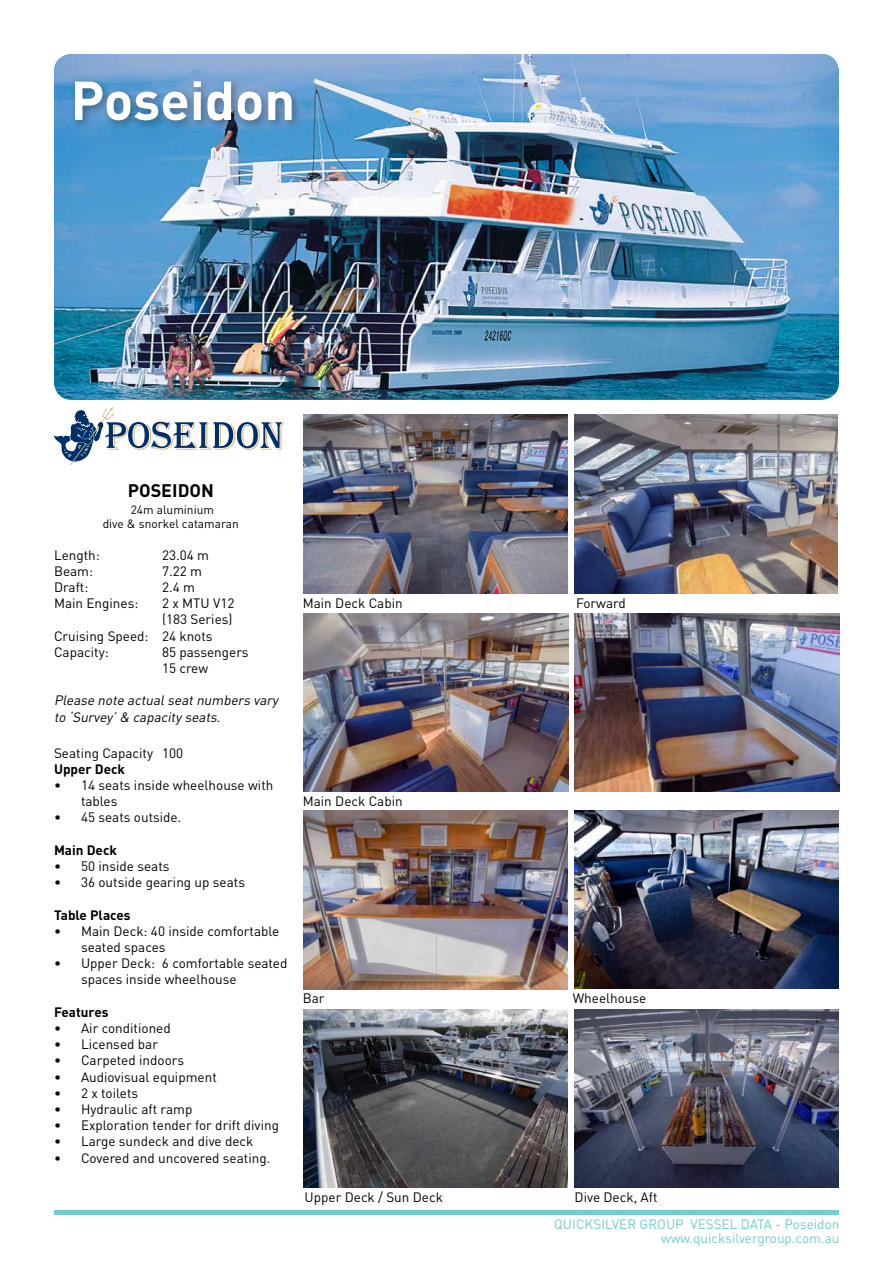
<style>
.page{position:relative;width:893px;height:1263px;background:#fff}
.page>*{position:absolute;margin:0;border:0;box-sizing:border-box;transform-origin:0 0}
.t1{font:700 54px "DIN";color:#fff}
.t2{font:700 18px "DIN";color:#000}
.t3{font:13.5px/16.2px "DIN";color:#000}
.t4{font:13.5px/13.2px "DIN";color:#72ccd2;text-align:right}
.t5{font:italic 13.5px/16.2px "DIN";color:#000}
.t6{font:700 13.5px "DIN";color:#000}
.t7{font:12px/14.4px "DIN";color:#000;text-align:center}
</style>
<div class="page">
<img style="left:54px;top:54px;width:785px;height:346px">
<img style="left:574px;top:415px;width:264px;height:178px">
<img style="left:303px;top:1009px;width:264px;height:179px">
<div style="left:54px;top:1210px;width:785px;height:5px;background:#72ccd2"></div>
<img style="left:303px;top:415px;width:264px;height:178px">
<img style="left:303px;top:613px;width:265px;height:179px">
<img style="left:303px;top:811px;width:264px;height:178px">
<div style="left:70px;top:76px;width:233px;height:55px;background:#000;opacity:.35"></div>
<svg style="left:54px;top:406px;width:230px;height:59px"></svg>
<img style="left:574px;top:811px;width:264px;height:177px">
<img style="left:574px;top:1009px;width:264px;height:179px">
<img style="left:574px;top:613px;width:265px;height:179px">
<h1 class="t1" style="left:70px;top:65px;width:226px">Poseidon</h1>
<h2 class="t2" style="left:128px;top:479px;width:88px">POSEIDON</h2>
<p class="t7" style="left:103px;top:502px;width:138px">24m aluminium<br>dive &amp; snorkel catamaran</p>
<p class="t3" style="left:54px;top:546px;width:47px">Length:</p>
<p class="t3" style="left:162px;top:546px;width:49px">23.04 m</p>
<p class="t3" style="left:54px;top:562px;width:41px">Beam:</p>
<p class="t3" style="left:162px;top:562px;width:42px">7.22 m</p>
<p class="t3" style="left:54px;top:579px;width:36px">Draft:</p>
<p class="t3" style="left:162px;top:579px;width:34px">2.4 m</p>
<p class="t3" style="left:54px;top:595px;width:86px">Main Engines:</p>
<p class="t3" style="left:162px;top:595px;width:74px">2 x MTU V12</p>
<p class="t3" style="left:162px;top:611px;width:72px">(183 Series)</p>
<p class="t3" style="left:54px;top:627px;width:160px">Cruising Speed: 24 knots</p>
<p class="t3" style="left:54px;top:643px;width:56px">Capacity:</p>
<p class="t3" style="left:162px;top:643px;width:88px">85 passengers<br>15 crew</p>
<p class="t5" style="left:54px;top:692px;width:229px">Please note actualseatnumbers vary to ‘Survey’&amp; capacity seats.</p>
<p class="t3" style="left:54px;top:744px;width:131px">Seating Capacity 100</p>
<p class="t6" style="left:54px;top:760px;width:73px">Upper Deck</p>
<p class="t3" style="left:81px;top:777px;width:194px;text-indent:-27px">• 14 seats inside wheelhouse with tables</p>
<p class="t3" style="left:54px;top:809px;width:129px">• 45 seats outside.</p>
<p class="t6" style="left:54px;top:841px;width:65px">Main Deck</p>
<p class="t3" style="left:54px;top:858px;width:117px">• 50 inside seats</p>
<p class="t3" style="left:54px;top:874px;width:193px">• 36 outside gearing up seats</p>
<p class="t6" style="left:54px;top:906px;width:78px">Table Places</p>
<p class="t3" style="left:81px;top:922px;width:200px;text-indent:-27px">• Main Deck: 40 inside comfortable seated spaces</p>
<p class="t3" style="left:81px;top:955px;width:208px;text-indent:-27px">• Upper Deck: 6 comfortable seated spaces inside wheelhouse</p>
<p class="t6" style="left:54px;top:1003px;width:56px">Features</p>
<p class="t3" style="left:54px;top:1020px;width:118px">• Air conditioned</p>
<p class="t3" style="left:54px;top:1036px;width:106px">• Licensed bar</p>
<p class="t3" style="left:54px;top:1052px;width:132px">• Carpeted indoors</p>
<p class="t3" style="left:54px;top:1068px;width:164px">• Audiovisual equipment</p>
<p class="t3" style="left:54px;top:1084px;width:86px">• 2 x toilets</p>
<p class="t3" style="left:54px;top:1101px;width:140px">• Hydraulic aft ramp</p>
<p class="t3" style="left:54px;top:1117px;width:226px">• Exploration tender for drift diving</p>
<p class="t3" style="left:54px;top:1133px;width:201px">• Large sundeck and dive deck</p>
<p class="t3" style="left:54px;top:1149px;width:218px">• Covered and uncovered seating.</p>
<p class="t3" style="left:303px;top:595px;width:101px">Main Deck Cabin</p>
<p class="t3" style="left:576px;top:595px;width:51px">Forward</p>
<p class="t3" style="left:303px;top:793px;width:101px">Main Deck Cabin</p>
<p class="t3" style="left:303px;top:990px;width:23px">Bar</p>
<p class="t3" style="left:573px;top:990px;width:75px">Wheelhouse</p>
<p class="t3" style="left:305px;top:1188px;width:140px">Upper Deck / Sun Deck</p>
<p class="t3" style="left:575px;top:1188px;width:84px">Dive Deck, Aft</p>
<p class="t4" style="left:554px;top:1217px;width:287px">QUICKSILVER GROUP VESSEL DATA - Poseidon www.quicksilvergroup.com.au</p>
</div>
